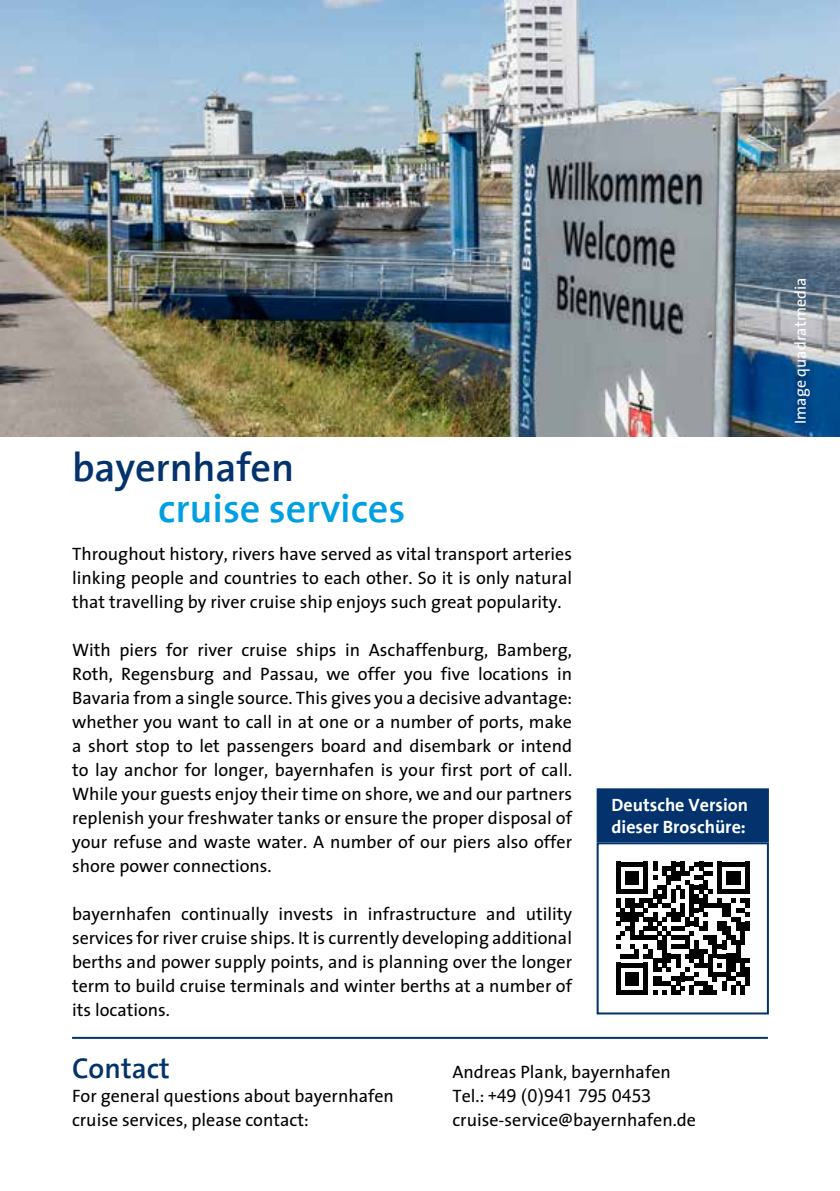
<style>
.page{position:relative;width:840px;height:1191px;background:#fff}
.page>*{position:absolute;margin:0;border:0;box-sizing:border-box;transform-origin:0 0}
.t1{font:600 40.4px "The Sans";letter-spacing:-.005em;color:#009fe3}
.t2{font:600 40.4px "The Sans";letter-spacing:-.005em;color:#03326c}
.t3{font:600 28.8px "The Sans";color:#03326c}
.t4{font:18px/24px "The Sans";color:#000;text-align:justify}
.t5{font:700 18px/21.6px "The Sans";color:#fff}
.t6{font:18px "Expert Sans";letter-spacing:-.02em;color:#000}
.t7{font:16px "The Sans";color:#fff}
.s1{font-family:"The Sans"}
</style>
<div class="page">
<img style="left:0;top:0;width:839px;height:437px">
<hr style="left:72px;top:1036px;width:695px;height:2px;background:#03326c">
<div style="left:596px;top:788px;width:172px;height:54px;background:#03326c;border:2px solid #03326c"></div>
<svg style="left:616px;top:861px;width:133px;height:134px"></svg>
<div style="left:744px;top:967px;width:5px;height:19px;background:#000"></div>
<div style="left:596px;top:842px;width:172px;height:172px;border:2px solid #03326c"></div>
<h1 class="t2" style="left:72px;top:434px;width:223px">bayernhafen</h1>
<h1 class="t1" style="left:158px;top:474px;width:248px">cruise services</h1>
<p class="t4" style="left:72px;top:541px;width:501px">Throughout history, rivers have served as vital transport arteries linking people and countries to each other. So it is only natural that travelling by river cruise ship enjoys such great popularity.</p>
<p class="t4" style="left:72px;top:637px;width:501px">With piers for river cruise ships in Aschaffenburg, Bamberg, Roth, Regensburg and Passau, we offer you five locations in Bavaria from a single source. This gives you a decisive advantage: whether you want to call in at one or a number of ports, make a short stop to let passengers board and disembark or intend to lay anchor for longer, bayernhafen is your first port of call.<br>While your guests enjoy their time on shore, we and our partners replenish your freshwater tanks or ensure the proper disposal of your refuse and waste water. A number of our piers also offer shore power connections.</p>
<p class="t4" style="left:72px;top:901px;width:501px">bayernhafen continually invests in infrastructure and utility services for river cruise ships. It is currently developing additional berths and power supply points, and is planning over the longer term to build cruise terminals and winter berths at a number of its locations.</p>
<p class="t5" style="left:611px;top:794px;width:138px">Deutsche Version dieser Broschüre:</p>
<h2 class="t3" style="left:72px;top:1044px;width:99px">Contact</h2>
<p class="t4" style="left:72px;top:1083px;width:323px">For general questions about bayernhafen cruise services, please contact:</p>
<p class="t4" style="left:452px;top:1059px;width:220px">Andreas Plank, bayernhafen</p>
<p class="t6" style="left:452px;top:1084px;width:200px"><span class="s1">Tel.:</span> +49 (0)941 795 0453</p>
<p class="t4" style="left:452px;top:1107px;width:245px">cruise-service@bayernhafen.de</p>
<p class="t7" style="left:786px;top:424px;width:148px;rotate:-90deg">Image quadratmedia</p>
</div>
